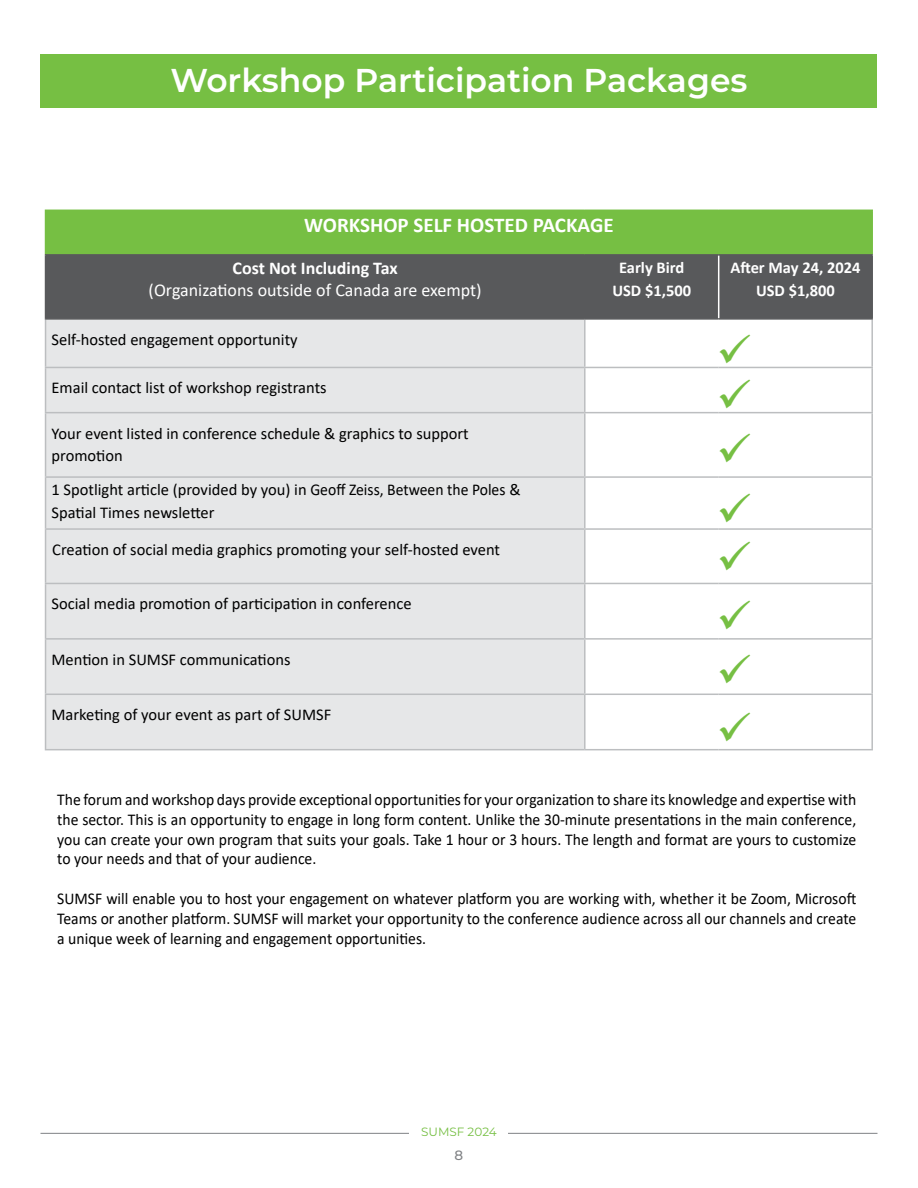
<style>
.page{position:relative;width:918px;height:1188px;background:#fff}
.page>*{position:absolute;margin:0;border:0;box-sizing:border-box;transform-origin:0 0}
.t1{font:45px/55.9px "Wingdings";color:#76bf43;text-align:justify}
.t2{font:600 33px "Montserrat";color:#fff}
.t3{font:700 21px "Calibri";color:#fff}
.t4{font:18px "Calibri";color:#fff}
.t5{font:700 18px "Calibri";color:#fff}
.t6{font:16.5px/19.8px "Calibri";color:#000;text-align:justify;scale:.95 1}
.t7{font:16.5px/22.5px "Calibri";color:#000}
.t8{font:700 16.5px/22.5px "Calibri";color:#fff;text-align:center}
.t9{font:500 13.5px "Montserrat";color:#808285}
.t10{font:12px "Montserrat";color:#76bf43}
</style>
<div class="page">
<hr style="left:40px;top:1133px;width:838px;height:1px;background:#808285">
<div style="left:410px;top:1125px;width:98px;height:20px;background:#fff"></div>
<div style="left:46px;top:210px;width:826px;height:45px;background:#76bf43"></div>
<div style="left:46px;top:256px;width:825px;height:62px;background:#58595b"></div>
<div style="left:46px;top:320px;width:538px;height:429px;background:#e6e7e8"></div>
<svg style="left:586px;top:366px;width:285px;height:328px"></svg>
<hr style="left:45px;top:320px;width:1px;height:47px;background:#bcbec0">
<hr style="left:584px;top:320px;width:2px;height:47px;background:#bcbec0">
<hr style="left:871px;top:320px;width:2px;height:47px;background:#bcbec0">
<hr style="left:45px;top:367px;width:540px;height:1px;background:#bcbec0">
<hr style="left:45px;top:368px;width:1px;height:44px;background:#bcbec0">
<hr style="left:585px;top:367px;width:134px;height:1px;background:#bcbec0">
<hr style="left:584px;top:368px;width:2px;height:44px;background:#bcbec0">
<hr style="left:719px;top:367px;width:154px;height:1px;background:#bcbec0">
<hr style="left:871px;top:368px;width:2px;height:44px;background:#bcbec0">
<hr style="left:45px;top:412px;width:540px;height:1px;background:#bcbec0">
<hr style="left:45px;top:413px;width:1px;height:63px;background:#bcbec0">
<hr style="left:585px;top:412px;width:134px;height:1px;background:#bcbec0">
<hr style="left:584px;top:413px;width:2px;height:63px;background:#bcbec0">
<hr style="left:719px;top:412px;width:154px;height:1px;background:#bcbec0">
<hr style="left:871px;top:413px;width:2px;height:63px;background:#bcbec0">
<hr style="left:45px;top:476px;width:540px;height:2px;background:#bcbec0">
<hr style="left:45px;top:478px;width:1px;height:50px;background:#bcbec0">
<hr style="left:585px;top:476px;width:134px;height:2px;background:#bcbec0">
<hr style="left:584px;top:478px;width:2px;height:50px;background:#bcbec0">
<hr style="left:719px;top:476px;width:154px;height:2px;background:#bcbec0">
<hr style="left:871px;top:478px;width:2px;height:50px;background:#bcbec0">
<hr style="left:45px;top:528px;width:540px;height:2px;background:#bcbec0">
<hr style="left:45px;top:530px;width:1px;height:53px;background:#bcbec0">
<hr style="left:585px;top:528px;width:134px;height:2px;background:#bcbec0">
<hr style="left:584px;top:530px;width:2px;height:53px;background:#bcbec0">
<hr style="left:719px;top:528px;width:154px;height:2px;background:#bcbec0">
<hr style="left:871px;top:530px;width:2px;height:53px;background:#bcbec0">
<hr style="left:585px;top:583px;width:134px;height:1px;background:#bcbec0">
<hr style="left:719px;top:583px;width:154px;height:1px;background:#bcbec0">
<hr style="left:871px;top:584px;width:2px;height:54px;background:#bcbec0">
<hr style="left:585px;top:638px;width:134px;height:2px;background:#bcbec0">
<hr style="left:719px;top:638px;width:154px;height:2px;background:#bcbec0">
<hr style="left:871px;top:640px;width:2px;height:54px;background:#bcbec0">
<hr style="left:585px;top:694px;width:134px;height:1px;background:#bcbec0">
<hr style="left:719px;top:694px;width:154px;height:1px;background:#bcbec0">
<hr style="left:871px;top:695px;width:2px;height:54px;background:#bcbec0">
<hr style="left:585px;top:749px;width:134px;height:1px;background:#bcbec0">
<hr style="left:719px;top:749px;width:154px;height:1px;background:#bcbec0">
<hr style="left:45px;top:583px;width:540px;height:1px;background:#bcbec0">
<hr style="left:45px;top:584px;width:1px;height:54px;background:#bcbec0">
<hr style="left:584px;top:584px;width:2px;height:54px;background:#bcbec0">
<hr style="left:45px;top:638px;width:540px;height:2px;background:#bcbec0">
<hr style="left:45px;top:640px;width:1px;height:54px;background:#bcbec0">
<hr style="left:584px;top:640px;width:2px;height:54px;background:#bcbec0">
<hr style="left:45px;top:694px;width:540px;height:1px;background:#bcbec0">
<hr style="left:45px;top:695px;width:1px;height:54px;background:#bcbec0">
<hr style="left:584px;top:695px;width:2px;height:54px;background:#bcbec0">
<hr style="left:45px;top:749px;width:540px;height:1px;background:#bcbec0">
<hr style="left:45px;top:211px;width:1px;height:43px;background:#76bf43">
<hr style="left:45px;top:210px;width:540px;height:1px;background:#76bf43">
<hr style="left:719px;top:210px;width:154px;height:1px;background:#76bf43">
<hr style="left:871px;top:211px;width:2px;height:43px;background:#76bf43">
<hr style="left:45px;top:254px;width:540px;height:2px;background:#58595b">
<hr style="left:45px;top:256px;width:1px;height:62px;background:#58595b">
<hr style="left:585px;top:254px;width:134px;height:2px;background:#58595b">
<hr style="left:584px;top:256px;width:2px;height:62px;background:#58595b">
<hr style="left:719px;top:254px;width:154px;height:2px;background:#58595b">
<hr style="left:871px;top:256px;width:2px;height:62px;background:#58595b">
<hr style="left:45px;top:318px;width:540px;height:2px;background:#58595b">
<hr style="left:585px;top:318px;width:134px;height:2px;background:#58595b">
<hr style="left:719px;top:318px;width:154px;height:2px;background:#58595b">
<hr style="left:718px;top:256px;width:1px;height:62px;background:#fff">
<div style="left:40px;top:54px;width:838px;height:54px;background:#76bf43"></div>
<svg style="left:720px;top:541px;width:30px;height:30px"></svg>
<svg style="left:720px;top:433px;width:30px;height:29px"></svg>
<svg style="left:720px;top:379px;width:30px;height:30px"></svg>
<svg style="left:720px;top:493px;width:30px;height:30px"></svg>
<h2 class="t2" style="left:170px;top:57px;width:579px">Workshop Participation Packages</h2>
<p class="t3" style="left:304px;top:210px;width:311px">WORKSHOP SELF HOSTED PACKAGE</p>
<p class="t5" style="left:233px;top:256px;width:167px">Cost Not Including Tax</p>
<p class="t4" style="left:149px;top:278px;width:335px">(Organizations outside of Canada are exempt)</p>
<p class="t8" style="left:612px;top:256px;width:80px">Early Bird<br>USD $1,500</p>
<p class="t8" style="left:730px;top:256px;width:132px">After May 24, 2024<br>USD $1,800</p>
<p class="t7" style="left:52px;top:328px;width:248px">Self-hosted engagement opportunity</p>
<p class="t7" style="left:52px;top:376px;width:277px">Email contact list of workshop registrants</p>
<p class="t7" style="left:52px;top:421px;width:419px">Your event listed in conference schedule &amp; graphics to support promotion</p>
<p class="t7" style="left:52px;top:478px;width:471px">1 Spotlight article (provided by you) in Geoff Zeiss, Between the Poles &amp;<br>Spatial Times newsletter</p>
<p class="t7" style="left:52px;top:538px;width:449px">Creation of social media graphics promoting your self-hosted event</p>
<p class="t7" style="left:52px;top:592px;width:362px">Social media promotion of participation in conference</p>
<p class="t7" style="left:52px;top:648px;width:241px">Mention in SUMSF communications</p>
<p class="t7" style="left:52px;top:703px;width:281px">Marketing of your event as part of SUMSF</p>
<h1 class="t1" style="left:717px;top:591px;width:37px">✓ ✓ ✓</h1>
<p class="t6" style="left:57px;top:789px;width:843px">The forum and workshop days provide exceptional opportunities for your organization to share its knowledge and expertise with the sector. This is an opportunity to engage in long form content. Unlike the 30-minute presentations in the main conference, you can create your own program that suits your goals. Take 1 hour or 3 hours. The length and format are yours to customize to your needs and that of your audience.</p>
<p class="t6" style="left:57px;top:888px;width:843px">SUMSF will enable you to host your engagement on whatever platform you are working with, whether it be Zoom, Microsoft Teams or another platform. SUMSF will market your opportunity to the conference audience across all our channels and create a unique week of learning and engagement opportunities.</p>
<p class="t10" style="left:421px;top:1124px;width:77px">SUMSF 2024</p>
<p class="t9" style="left:455px;top:1146px;width:10px">8</p>
</div>
